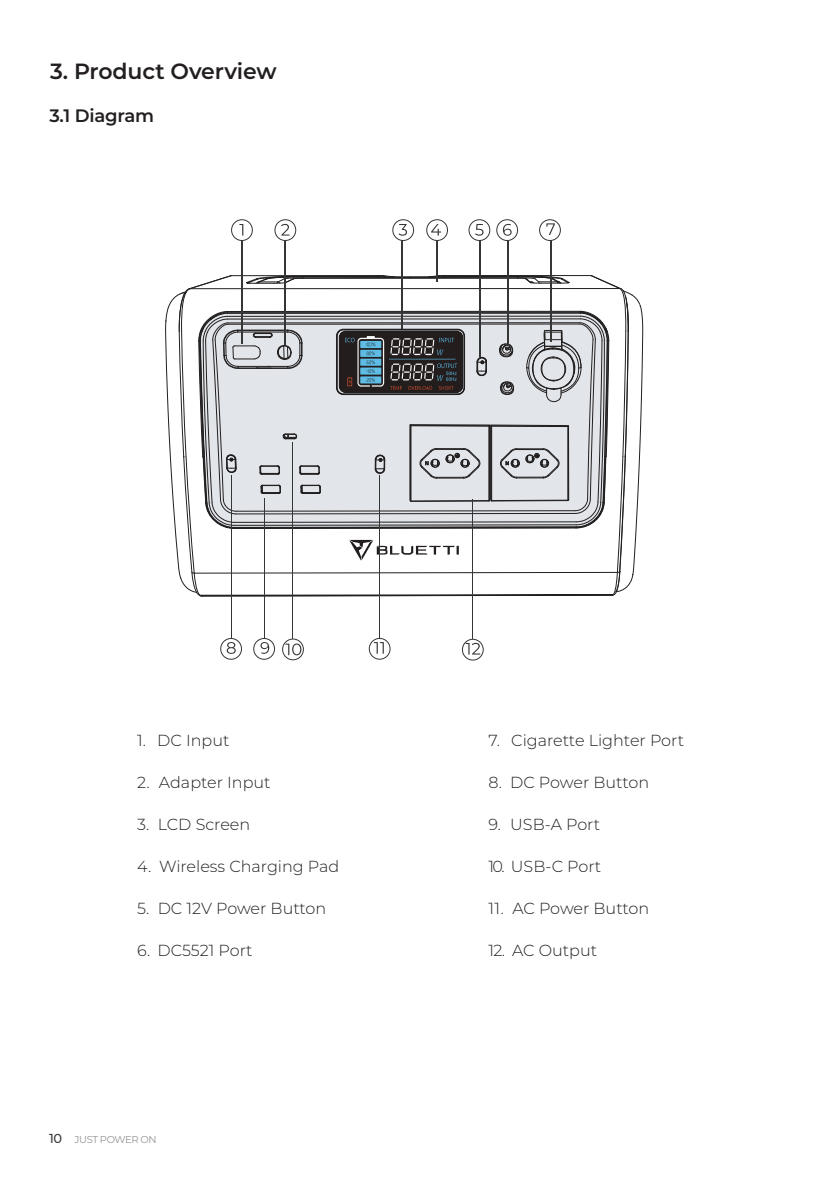
<style>
.page{position:relative;width:823px;height:1191px;background:#fff}
.page>*{position:absolute;margin:0;border:0;box-sizing:border-box;transform-origin:0 0}
.t1{font:600 22px "Montserrat";letter-spacing:-.005em;color:#231f20}
.t2{font:600 18px "Montserrat";letter-spacing:-.015em;color:#231f20}
.t3{font:300 16px "Montserrat";color:#231f20}
.t4{font:10px "Montserrat";letter-spacing:-.04em;color:#939598}
.s1{font-weight:500;font-size:13px;color:#3e3e3f}
</style>
<div class="page">
<svg style="left:165px;top:275px;width:477px;height:321px"></svg>
<div style="left:538px;top:219px;width:22px;height:22px;border:1px solid #343636;border-radius:50%"></div>
<svg style="left:546px;top:223px;width:8px;height:12px"></svg>
<div style="left:220px;top:638px;width:22px;height:22px;border:1px solid #343636;border-radius:50%"></div>
<svg style="left:226px;top:642px;width:9px;height:12px"></svg>
<div style="left:253px;top:638px;width:22px;height:22px;border:1px solid #343636;border-radius:50%"></div>
<svg style="left:260px;top:642px;width:9px;height:12px"></svg>
<div style="left:282px;top:638px;width:22px;height:22px;border:1px solid #343636;border-radius:50%"></div>
<svg style="left:285px;top:643px;width:16px;height:12px"></svg>
<div style="left:368px;top:638px;width:22px;height:21px;border:1px solid #343636;border-radius:50%"></div>
<svg style="left:373px;top:642px;width:10px;height:11px"></svg>
<hr style="left:231px;top:475px;width:1px;height:163px;background:#353636">
<hr style="left:263px;top:498px;width:1px;height:140px;background:#353636">
<hr style="left:292px;top:442px;width:1px;height:196px;background:#353636">
<hr style="left:379px;top:475px;width:1px;height:164px;background:#353636">
<hr style="left:472px;top:499px;width:1px;height:139px;background:#353636">
<div style="left:231px;top:219px;width:22px;height:22px;border:1px solid #343636;border-radius:50%"></div>
<svg style="left:239px;top:224px;width:4px;height:12px"></svg>
<div style="left:496px;top:219px;width:21px;height:22px;border:1px solid #343636;border-radius:50%"></div>
<svg style="left:502px;top:224px;width:9px;height:12px"></svg>
<div style="left:392px;top:219px;width:22px;height:22px;border:1px solid #343636;border-radius:50%"></div>
<svg style="left:398px;top:224px;width:9px;height:12px"></svg>
<div style="left:274px;top:219px;width:22px;height:22px;border:1px solid #343636;border-radius:50%"></div>
<svg style="left:281px;top:224px;width:8px;height:12px"></svg>
<div style="left:468px;top:219px;width:22px;height:22px;border:1px solid #343636;border-radius:50%"></div>
<svg style="left:475px;top:224px;width:8px;height:12px"></svg>
<hr style="left:242px;top:241px;width:1px;height:102px;background:#353636">
<hr style="left:401px;top:240px;width:1px;height:89px;background:#353636">
<hr style="left:284px;top:241px;width:1px;height:103px;background:#353636">
<hr style="left:479px;top:240px;width:1px;height:117px;background:#353636">
<div style="left:426px;top:219px;width:22px;height:22px;border:1px solid #343636;border-radius:50%"></div>
<svg style="left:431px;top:224px;width:10px;height:12px"></svg>
<hr style="left:436px;top:240px;width:1px;height:42px;background:#353636">
<hr style="left:507px;top:240px;width:1px;height:104px;background:#353636">
<hr style="left:549px;top:240px;width:1px;height:102px;background:#353636">
<div style="left:461px;top:639px;width:22px;height:21px;border:1px solid #343636;border-radius:50%"></div>
<svg style="left:465px;top:643px;width:15px;height:11px"></svg>
<h1 class="t1" style="left:50px;top:55px;width:228px">3. Product Overview</h1>
<p class="t2" style="left:49px;top:103px;width:106px">3.1 Diagram</p>
<p class="t3" style="left:137px;top:729px;width:94px">1. DC Input</p>
<p class="t3" style="left:137px;top:771px;width:135px">2. Adapter Input</p>
<p class="t3" style="left:137px;top:813px;width:114px">3. LCD Screen</p>
<p class="t3" style="left:137px;top:855px;width:203px">4. Wireless Charging Pad</p>
<p class="t3" style="left:137px;top:897px;width:190px">5. DC 12V Power Button</p>
<p class="t3" style="left:137px;top:939px;width:117px">6. DC5521 Port</p>
<p class="t4" style="left:49px;top:1133px;width:109px"><span class="s1">10</span> JUST POWER ON</p>
<p class="t3" style="left:488px;top:729px;width:197px">7. Cigarette Lighter Port</p>
<p class="t3" style="left:488px;top:771px;width:162px">8. DC Power Button</p>
<p class="t3" style="left:488px;top:813px;width:113px">9. USB-A Port</p>
<p class="t3" style="left:488px;top:855px;width:114px">10. USB-C Port</p>
<p class="t3" style="left:488px;top:897px;width:162px">11. AC Power Button</p>
<p class="t3" style="left:488px;top:939px;width:110px">12. AC Output</p>
</div>
